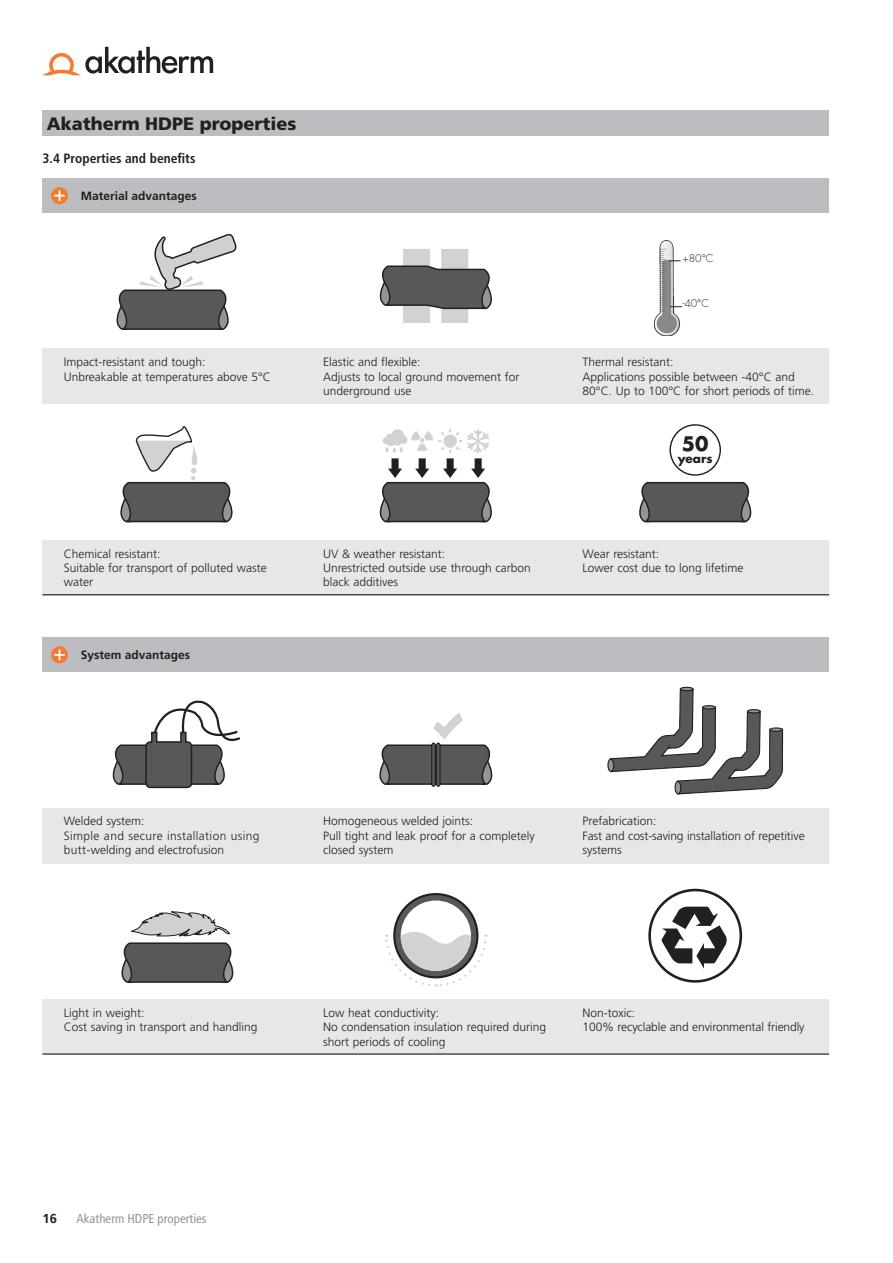
<style>
.page{position:relative;width:893px;height:1263px;background:#fff}
.page>*{position:absolute;margin:0;border:0;box-sizing:border-box;transform-origin:0 0}
.t1{font:700 19.5px "Futura Std";color:#231f20}
.t2{font:900 18px "Frutiger LT";color:#231f20}
.t3{font:700 condensed 13.5px "Frutiger LT";color:#231f20}
.t4{font:condensed 12.9px "Frutiger LT";color:#939598}
.t5{font:700 12.9px "Frutiger LT";color:#231f20}
.t6{font:300 12px/14.4px "Frutiger LT";color:#231f20}
.t7{font:700 12px "Frutiger LT";color:#231f20}
.t8{font:700 12px "Futura Std";color:#231f20}
.t9{font:300 10.35px "Futura Std";color:#231f20}
</style>
<div class="page">
<div style="left:43px;top:111px;width:786px;height:25px;background:#bcbdc0"></div>
<svg style="left:43px;top:47px;width:170px;height:28px"></svg>
<div style="left:43px;top:999px;width:786px;height:55px;background:#e6e7e9"></div>
<hr style="left:43px;top:1053px;width:786px;height:1px;background:#231f20">
<div style="left:43px;top:349px;width:786px;height:55px;background:#e6e7e9"></div>
<div style="left:43px;top:540px;width:786px;height:55px;background:#e6e7e9"></div>
<hr style="left:43px;top:594px;width:786px;height:1px;background:#231f20">
<div style="left:43px;top:808px;width:786px;height:55px;background:#e6e7e9"></div>
<div style="left:441px;top:249px;width:27px;height:74px;border:2px solid #d1d2d4"></div>
<div style="left:403px;top:249px;width:27px;height:74px;border:2px solid #d1d2d4"></div>
<svg style="left:379px;top:250px;width:113px;height:72px"></svg>
<svg style="left:116px;top:233px;width:121px;height:97px"></svg>
<img style="left:655px;top:241px;width:27px;height:94px">
<svg style="left:669px;top:260px;width:12px;height:1px"></svg>
<svg style="left:670px;top:306px;width:12px;height:1px"></svg>
<svg style="left:648px;top:889px;width:94px;height:94px"></svg>
<svg style="left:393px;top:893px;width:85px;height:85px"></svg>
<div style="left:395px;top:895px;width:81px;height:81px;background:#57585a;border-radius:50%"></div>
<div style="left:401px;top:900px;width:70px;height:71px;background:#fff;border-radius:50%"></div>
<svg style="left:385px;top:926px;width:103px;height:61px"></svg>
<svg style="left:121px;top:911px;width:113px;height:72px"></svg>
<svg style="left:379px;top:429px;width:113px;height:94px"></svg>
<div style="left:607px;top:758px;width:7px;height:14px;border:1px solid #231f20;border-radius:50%"></div>
<div style="left:680px;top:687px;width:14px;height:4px;border:1px solid #231f20;border-radius:50%"></div>
<svg style="left:609px;top:688px;width:175px;height:107px"></svg>
<div style="left:747px;top:709px;width:14px;height:4px;border:1px solid #231f20;border-radius:50%"></div>
<svg style="left:112px;top:700px;width:128px;height:89px"></svg>
<svg style="left:379px;top:713px;width:114px;height:74px"></svg>
<svg style="left:639px;top:424px;width:113px;height:99px"></svg>
<svg style="left:120px;top:426px;width:113px;height:97px"></svg>
<div style="left:43px;top:179px;width:786px;height:34px;background:#bcbdc0"></div>
<div style="left:51px;top:187px;width:17px;height:17px;background:#f47c31;border-radius:50%"></div>
<svg style="left:54px;top:190px;width:11px;height:11px"></svg>
<div style="left:43px;top:638px;width:786px;height:34px;background:#bcbdc0"></div>
<svg style="left:51px;top:646px;width:17px;height:17px"></svg>
<svg style="left:54px;top:649px;width:11px;height:11px"></svg>
<h2 class="t2" style="left:47px;top:113px;width:251px">Akatherm HDPE properties</h2>
<p class="t3" style="left:43px;top:150px;width:154px">3.4 Properties and benefits</p>
<p class="t7" style="left:81px;top:189px;width:118px">Material advantages</p>
<p class="t9" style="left:682px;top:252px;width:33px">+80°C</p>
<p class="t9" style="left:682px;top:297px;width:28px">-40°C</p>
<p class="t6" style="left:64px;top:355px;width:209px">Impact-resistant and tough:<br>Unbreakable at temperatures above 5°C</p>
<p class="t6" style="left:323px;top:355px;width:198px">Elastic and flexible:<br>Adjusts to local ground movement for underground use</p>
<p class="t6" style="left:583px;top:355px;width:233px">Thermal resistant:<br>Applications possible between -40°C and<br>80°C. Up to 100°C for short periods of time.</p>
<h1 class="t1" style="left:682px;top:431px;width:28px">50</h1>
<p class="t8" style="left:678px;top:450px;width:36px">years</p>
<p class="t6" style="left:64px;top:546px;width:205px">Chemical resistant:<br>Suitable for transport of polluted waste water</p>
<p class="t6" style="left:323px;top:546px;width:209px">UV &amp; weather resistant:<br>Unrestricted outside use through carbon black additives</p>
<p class="t6" style="left:583px;top:546px;width:163px">Wear resistant:<br>Lower cost due to long lifetime</p>
<p class="t7" style="left:81px;top:648px;width:111px">System advantages</p>
<p class="t6" style="left:64px;top:814px;width:197px">Welded system:<br>Simple and secure installation using butt-welding and electrofusion</p>
<p class="t6" style="left:323px;top:814px;width:213px">Homogeneous welded joints:<br>Pull tight and leak proof for a completely closed system</p>
<p class="t6" style="left:583px;top:814px;width:224px">Prefabrication:<br>Fast and cost-saving installation of repetitive systems</p>
<p class="t6" style="left:64px;top:1006px;width:195px">Light in weight:<br>Cost saving in transport and handling</p>
<p class="t6" style="left:323px;top:1006px;width:224px">Low heat conductivity:<br>No condensation insulation required during short periods of cooling</p>
<p class="t6" style="left:583px;top:1006px;width:223px">Non-toxic:<br>100% recyclable and environmental friendly</p>
<p class="t5" style="left:43px;top:1211px;width:16px">16</p>
<p class="t4" style="left:77px;top:1211px;width:132px">Akatherm HDPE properties</p>
</div>
